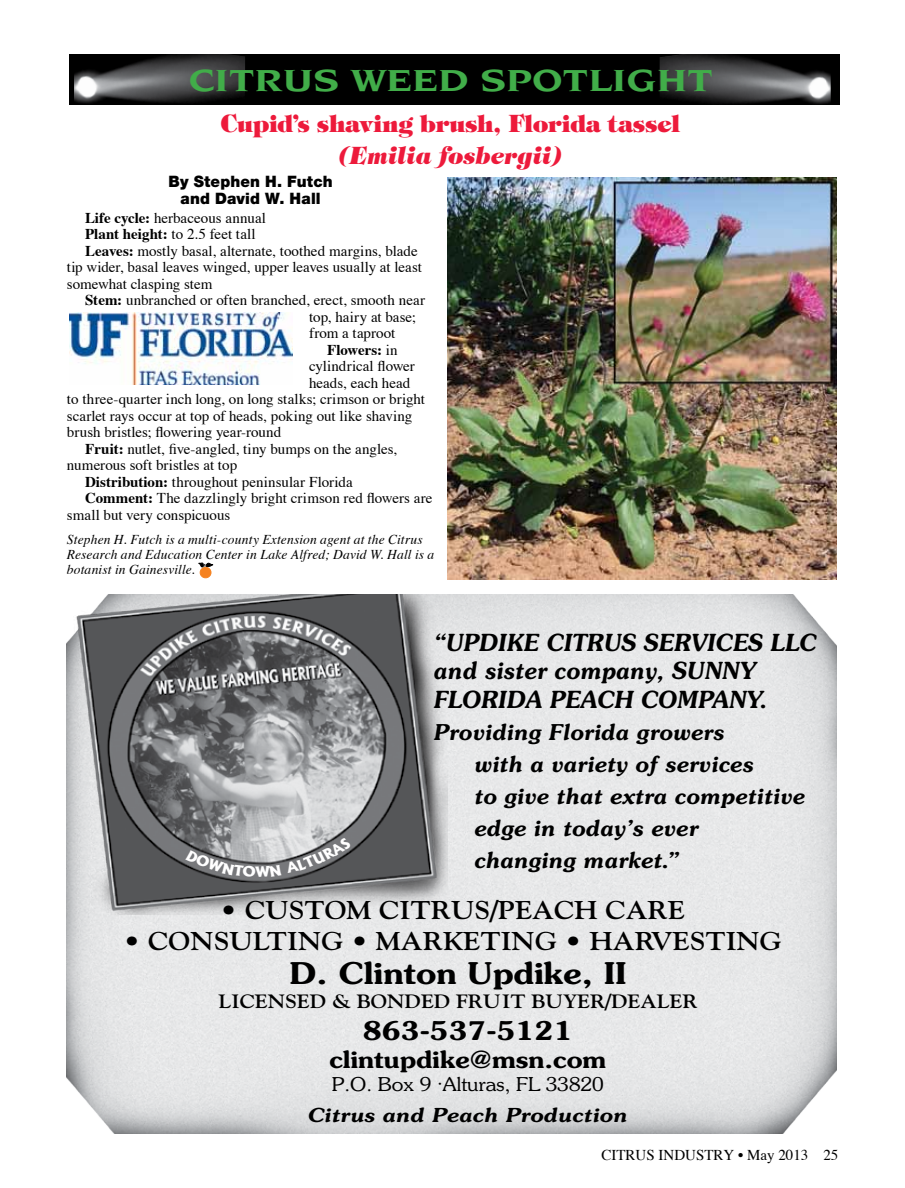
<style>
.page{position:relative;width:905px;height:1188px;background:#fff}
.page>*{position:absolute;margin:0;border:0;box-sizing:border-box;transform-origin:0 0}
.t1{font:700 33px "Novarese";color:#41ad49;scale:1.28 1}
.t2{font:600 29.85px "Souvenir";color:#000;scale:1.09 1}
.t3{font:700 25.65px "Goudy";color:#000;scale:1.09 1}
.t4{font:600 25.65px "Souvenir";color:#000;scale:1.09 1}
.t5{font:800 24px "Tiffany";letter-spacing:.005em;color:#ed1a3b;scale:.9 1}
.t6{font:italic 800 24px "Tiffany";letter-spacing:-.01em;color:#ed1a3b;scale:.9 1}
.t7{font:italic 600 23.55px/28.2px "Souvenir";color:#000;scale:.93 1}
.t8{font:600 23.55px "Souvenir";color:#000;scale:1.09 1}
.t9{font:italic 600 21.75px/32.1px "Souvenir";color:#000}
.t10{font:700 19.2px "Goudy";color:#000;scale:1.09 1}
.t11{font:19.2px "Souvienne";color:#000;scale:1.09 1}
.t12{font:italic 600 19.2px "Souvenir";color:#000;scale:1.09 1}
.t13{font:900 15.75px/17.2px "Helvetica Neue";letter-spacing:.01em;color:#000;text-align:center}
.t14{font:15px "Times";color:#000}
.t15{font:700 15px "Times";color:#000}
.t16{font:italic 13.5px/15px "Times";letter-spacing:.01em;color:#000}
.s1{font-weight:700}
.s2{font-weight:400}
</style>
<div class="page">
<img style="left:67px;top:594px;width:769px;height:540px">
<img style="left:70px;top:594px;width:377px;height:320px">
<div style="left:69px;top:54px;width:770px;height:51px;background:#000"></div>
<img style="left:74px;top:54px;width:171px;height:49px">
<img style="left:659px;top:54px;width:171px;height:50px">
<img style="left:69px;top:313px;width:223px;height:71px">
<img style="left:447px;top:177px;width:389px;height:402px">
<div style="left:200px;top:567px;width:11px;height:11px;background:#f58220;border-radius:50%"></div>
<div style="left:200px;top:567px;width:11px;height:11px;border:1px solid #f58220;border-radius:50%"></div>
<svg style="left:198px;top:563px;width:16px;height:4px"></svg>
<svg style="left:185px;top:837px;width:166px;height:40px;background:#87888a"></svg>
<h1 class="t1" style="left:189px;top:62px;width:411px">CITRUS WEED SPOTLIGHT</h1>
<h3 class="t5" style="left:220px;top:107px;width:512px">Cupid’s shaving brush, Florida tassel</h3>
<h3 class="t6" style="left:336px;top:140px;width:254px">(Emilia fosbergii)</h3>
<p class="t13" style="left:169px;top:173px;width:165px">By Stephen H. Futch and David W. Hall</p>
<p class="t14" style="left:85px;top:209px;width:183px"><span class="s1">Life cycle:</span> herbaceous annual</p>
<p class="t14" style="left:85px;top:225px;width:172px"><span class="s1">Plant height:</span> to 2.5 feet tall</p>
<p class="t14" style="left:85px;top:242px;width:334px"><span class="s1">Leaves:</span> mostly basal, alternate, toothed margins, blade</p>
<p class="t14" style="left:67px;top:258px;width:356px">tip wider, basal leaves winged, upper leaves usually at least</p>
<p class="t14" style="left:67px;top:275px;width:147px">somewhat clasping stem</p>
<p class="t14" style="left:85px;top:291px;width:341px"><span class="s1">Stem:</span> unbranched or often branched, erect, smooth near</p>
<p class="t14" style="left:309px;top:308px;width:108px">top, hairy at base;</p>
<p class="t14" style="left:309px;top:324px;width:88px">from a taproot</p>
<p class="t15" style="left:327px;top:340px;width:72px">Flowers: <span class="s2">in</span></p>
<p class="t14" style="left:309px;top:357px;width:107px">cylindrical flower</p>
<p class="t14" style="left:309px;top:374px;width:103px">heads, each head</p>
<p class="t14" style="left:67px;top:390px;width:359px">to three-quarter inch long, on long stalks; crimson or bright</p>
<p class="t14" style="left:67px;top:407px;width:347px">scarlet rays occur at top of heads, poking out like shaving</p>
<p class="t14" style="left:67px;top:423px;width:216px">brush bristles; flowering year-round</p>
<p class="t14" style="left:85px;top:440px;width:313px"><span class="s1">Fruit:</span> nutlet, five-angled, tiny bumps on the angles,</p>
<p class="t14" style="left:67px;top:456px;width:172px">numerous soft bristles at top</p>
<p class="t14" style="left:85px;top:473px;width:269px"><span class="s1">Distribution:</span> throughout peninsular Florida</p>
<p class="t14" style="left:85px;top:489px;width:349px"><span class="s1">Comment:</span> The dazzlingly bright crimson red flowers are</p>
<p class="t14" style="left:67px;top:506px;width:165px">small but very conspicuous</p>
<p class="t16" style="left:67px;top:531px;width:369px">Stephen H. Futch is a multi-county Extension agent at the Citrus<br>Research and Education Center in Lake Alfred; David W. Hall is a botanist in Gainesville.</p>
<h3 class="t7" style="left:433px;top:629px;width:413px">“UPDIKE CITRUS SERVICES LLC and sister company, SUNNY<br>FLORIDA PEACH COMPANY.</h3>
<h3 class="t9" style="left:473px;top:716px;width:332px;text-indent:-40px">Providing Florida growers<br>with a variety of services<br>to give that extra competitive edge in today’s ever changing market.”</h3>
<h3 class="t3" style="left:220px;top:895px;width:428px">• CUSTOM CITRUS/PEACH CARE</h3>
<h3 class="t3" style="left:123px;top:925px;width:605px">• CONSULTING • MARKETING • HARVESTING</h3>
<h2 class="t2" style="left:290px;top:955px;width:310px">D. Clinton Updike, II</h2>
<p class="t10" style="left:218px;top:989px;width:441px">LICENSED &amp; BONDED FRUIT BUYER/DEALER</p>
<h3 class="t4" style="left:363px;top:1014px;width:194px">863-537-5121</h3>
<h3 class="t8" style="left:329px;top:1045px;width:255px">clintupdike@msn.com</h3>
<p class="t11" style="left:332px;top:1075px;width:251px">P.O. Box 9 •Alturas, FL 33820</p>
<p class="t12" style="left:307px;top:1103px;width:294px">Citrus and Peach Production</p>
<p class="t14" style="left:601px;top:1146px;width:238px">CITRUS INDUSTRY • May 2013 25</p>
</div>
